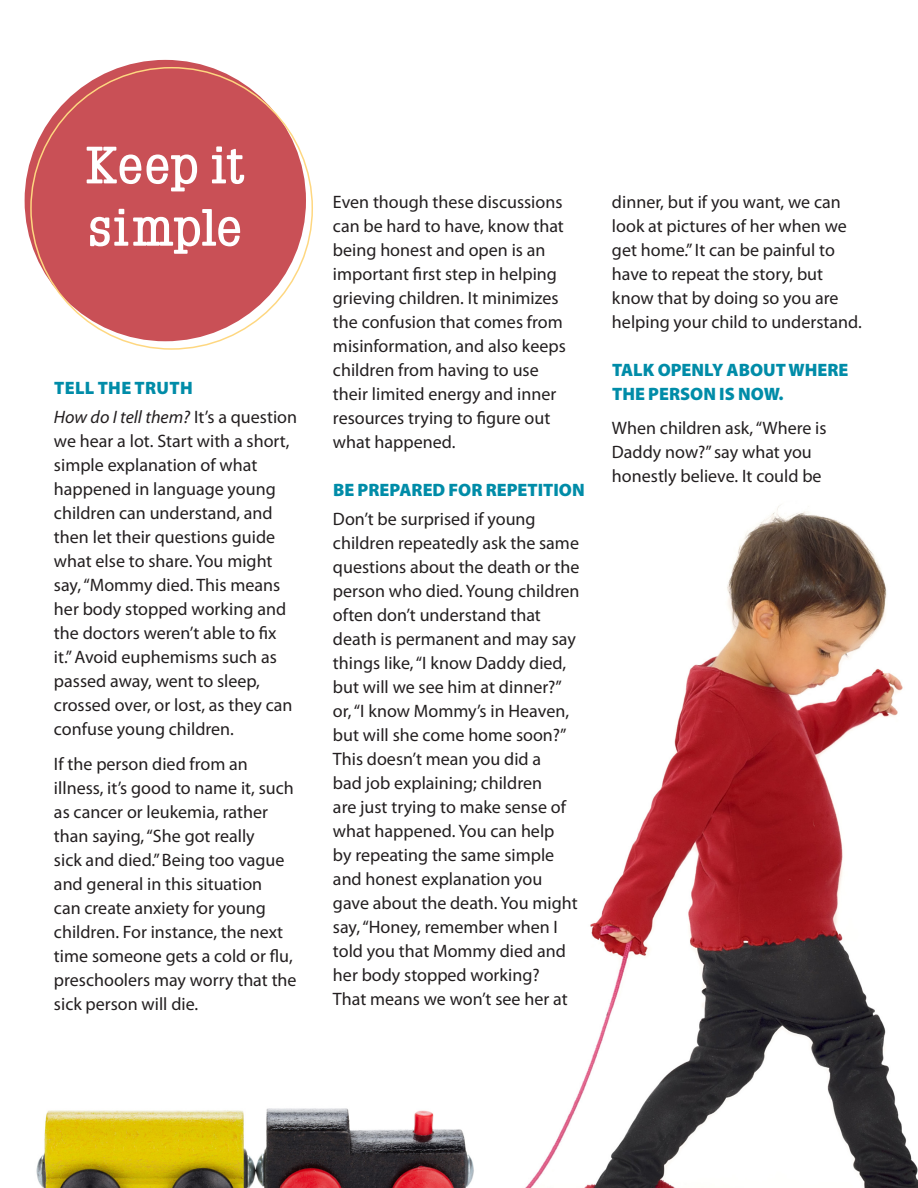
<style>
.page{position:relative;width:918px;height:1188px;background:#fff}
.page>*{position:absolute;margin:0;border:0;box-sizing:border-box;transform-origin:0 0}
.t1{font:700 51.3px/62.2px "Napoleon";color:#fff;scale:1.11 1}
.t2{font:18px/24px "Myriad Pro";color:#231f20}
.t3{font:900 18px/24px "Myriad Pro";color:#008ca8}
.t4{font:italic 18px/29.4px "Myriad Pro";color:#231f20}
.s1{font-weight:900;font-style:normal;color:#008ca8}
.s2{font-style:normal}
</style>
<div class="page">
<img style="left:525px;top:505px;width:393px;height:683px">
<img style="left:36px;top:1108px;width:438px;height:80px">
<div style="left:25px;top:60px;width:281px;height:281px;background:#c95056;border-radius:50%"></div>
<h1 class="t1" style="left:85px;top:135px;width:146px">Keep it simple</h1>
<p class="t4" style="left:54px;top:373px;width:245px"><span class="s1">TELL THE TRUTH<br></span>How do I tell them? <span class="s2">It’s a question</span></p>
<p class="t2" style="left:54px;top:429px;width:240px">we hear a lot. Start with a short, simple explanation of what happened in language young children can understand, and then let their questions guide what else to share. You might say, “Mommy died. This means her body stopped working and the doctors weren’t able to fix it.” Avoid euphemisms such as passed away, went to sleep, crossed over, or lost, as they can confuse young children.</p>
<p class="t2" style="left:54px;top:751px;width:244px">If the person died from an illness, it’s good to name it, such as cancer or leukemia, rather than saying, “She got really<br>sick and died.” Being too vague and general in this situation<br>can create anxiety for young children. For instance, the next time someone gets a cold or flu, preschoolers may worry that the sick person will die.</p>
<p class="t2" style="left:333px;top:189px;width:234px">Even though these discussions can be hard to have, know that being honest and open is an important first step in helping grieving children. It minimizes the confusion that comes from misinformation, and also keeps children from having to use their limited energy and inner resources trying to figure out what happened.</p>
<p class="t3" style="left:333px;top:477px;width:253px">BE PREPARED FOR REPETITION</p>
<p class="t2" style="left:333px;top:507px;width:248px">Don’t be surprised if young children repeatedly ask the same questions about the death or the person who died. Young children often don’t understand that death is permanent and may say things like, “I know Daddy died, but will we see him at dinner?” or, “I know Mommy’s in Heaven, but will she come home soon?”<br>This doesn’t mean you did a<br>bad job explaining; children<br>are just trying to make sense of what happened. You can help<br>by repeating the same simple and honest explanation you gave about the death. You might say, “Honey, remember when I told you that Mommy died and her body stopped working?<br>That means we won’t see her at</p>
<p class="t2" style="left:612px;top:189px;width:251px">dinner, but if you want, we can look at pictures of her when we get home.” It can be painful to have to repeat the story, but know that by doing so you are helping your child to understand.</p>
<p class="t3" style="left:612px;top:357px;width:238px">TALK OPENLY ABOUT WHERE<br>THE PERSON IS NOW.</p>
<p class="t2" style="left:612px;top:416px;width:216px">When children ask, “Where is<br>Daddy now?” say what you honestly believe. It could be</p>
</div>
